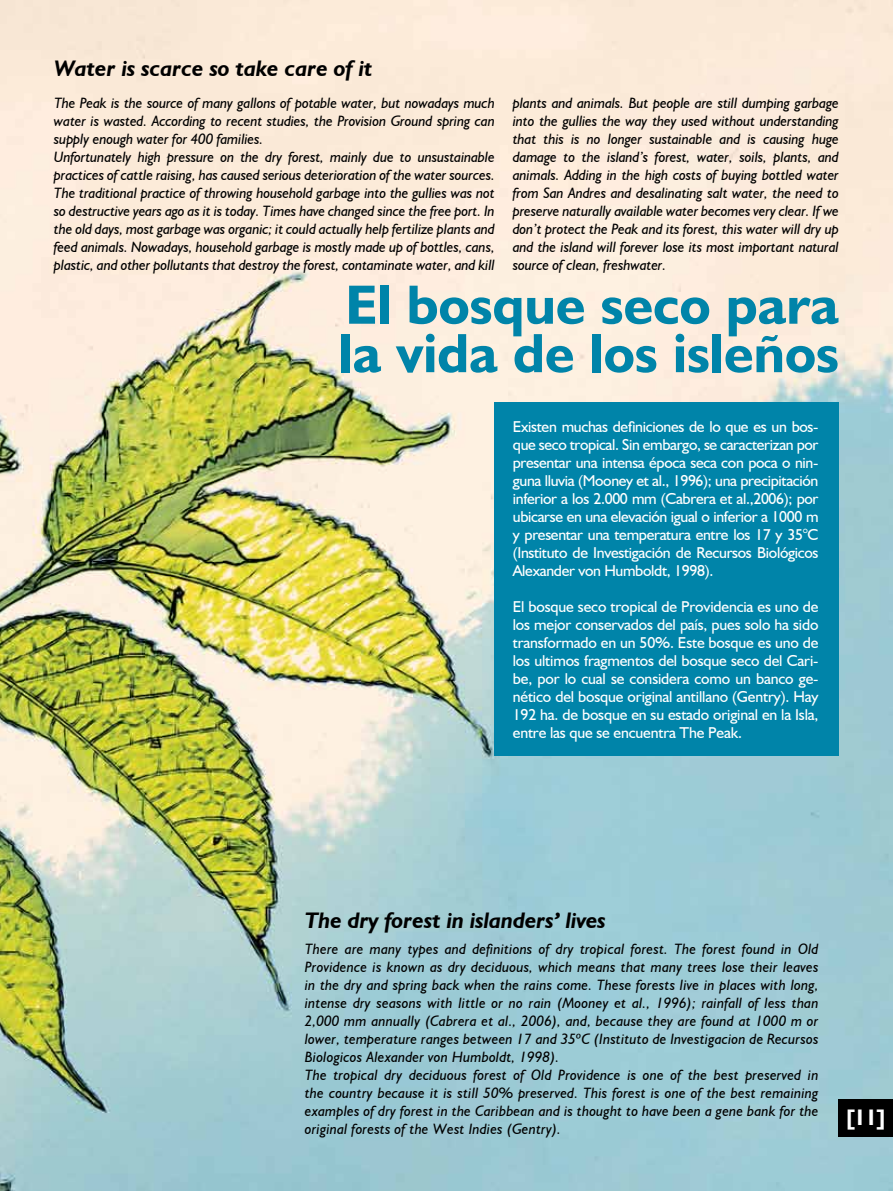
<style>
.page{position:relative;width:893px;height:1191px;background:#fff}
.page>*{position:absolute;margin:0;border:0;box-sizing:border-box;transform-origin:0 0}
.t1{font:700 55.65px/48.4px "Humanist 521 BT";color:#0084a9}
.t2{font:italic 700 22.5px "Humanist 521 BT";color:#000}
.t3{font:700 22.5px "Humanist 521 BT";color:#fff}
.t4{font:15.75px/18px "Humanist 521 BT";letter-spacing:-.015em;color:#fff;text-align:justify}
.t5{font:italic 15px/18px "Humanist 521 BT";letter-spacing:-.01em;color:#000}
.t6{font:italic 15px/18px "Humanist 521 BT";letter-spacing:.01em;color:#000}
</style>
<div class="page">
<img style="left:0;top:0;width:893px;height:1191px">
<div style="left:839px;top:1100px;width:54px;height:37px;background:#000"></div>
<div style="left:495px;top:402px;width:344px;height:354px;background:#0084a9"></div>
<h2 class="t2" style="left:54px;top:54px;width:320px">Water is scarce so take care of it</h2>
<p class="t5" style="left:54px;top:94px;width:442px">The Peak is the source of many gallons of potable water, but nowadays much water is wasted. According to recent studies, the Provision Ground spring can supply enough water for 400 families.<br>Unfortunately high pressure on the dry forest, mainly due to unsustainable practices of cattle raising, has caused serious deterioration of the water sources.<br>The traditional practice of throwing household garbage into the gullies was not so destructive years ago as it is today. Times have changed since the free port. In the old days, most garbage was organic; it could actually help fertilize plants and feed animals. Nowadays, household garbage is mostly made up of bottles, cans, plastic, and other pollutants that destroy the forest, contaminate water, and kill</p>
<p class="t5" style="left:513px;top:94px;width:328px;text-align:justify">plants and animals. But people are still dumping garbage into the gullies the way they used without understanding that this is no longer sustainable and is causing huge damage to the island’s forest, water, soils, plants, and animals. Adding in the high costs of buying bottled water from San Andres and desalinating salt water, the need to preserve naturally available water becomes very clear. If we don’t protect the Peak and its forest, this water will dry up and the island will forever lose its most important natural source of clean, freshwater.</p>
<h1 class="t1" style="left:339px;top:279px;width:502px">El bosque seco para la vida de los isleños</h1>
<p class="t4" style="left:513px;top:417px;width:307px">Existen muchas definiciones de lo que es un bos&shy;que seco tropical. Sin embargo, se caracterizan por presentar una intensa época seca con poca o nin&shy;guna lluvia (Mooney et al., 1996); una precipitación inferior a los 2.000 mm (Cabrera et al.,2006); por ubicarse en una elevación igual o inferior a 1000 m y presentar una temperatura entre los 17 y 35°C (Instituto de Investigación de Recursos Biológicos Alexander von Humboldt, 1998).</p>
<p class="t4" style="left:513px;top:597px;width:307px">El bosque seco tropical de Providencia es uno de los mejor conservados del país, pues solo ha sido transformado en un 50%. Este bosque es uno de los ultimos fragmentos del bosque seco del Cari&shy;be, por lo cual se considera como un banco ge&shy;nético del bosque original antillano (Gentry). Hay 192 ha. de bosque en su estado original en la Isla, entre las que se encuentra The Peak.</p>
<h2 class="t2" style="left:305px;top:906px;width:302px">The dry forest in islanders’ lives</h2>
<p class="t6" style="left:305px;top:940px;width:515px">There are many types and definitions of dry tropical forest. The forest found in Old Providence is known as dry deciduous, which means that many trees lose their leaves in the dry and spring back when the rains come. These forests live in places with long, intense dry seasons with little or no rain (Mooney et al., 1996); rainfall of less than 2,000 mm annually (Cabrera et al., 2006), and, because they are found at 1000 m or lower, temperature ranges between 17 and 35ºC (Instituto de Investigacion de Recursos Biologicos Alexander von Humboldt, 1998).<br>The tropical dry deciduous forest of Old Providence is one of the best preserved in the country because it is still 50% preserved. This forest is one of the best remaining examples of dry forest in the Caribbean and is thought to have been a gene bank for the original forests of the West Indies (Gentry).</p>
<h2 class="t3" style="left:846px;top:1103px;width:40px">[11]</h2>
</div>
